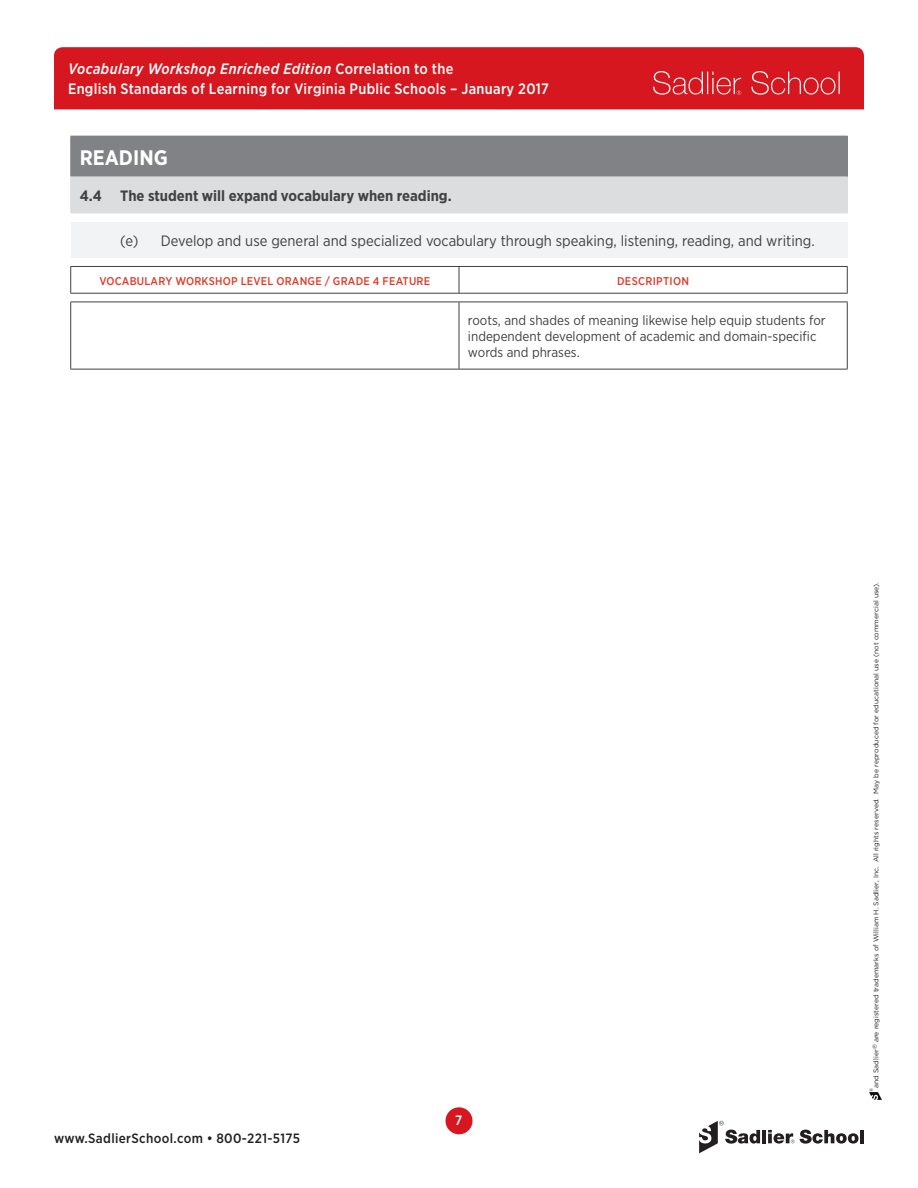
<style>
.page{position:relative;width:918px;height:1188px;background:#fff}
.page>*{position:absolute;margin:0;border:0;box-sizing:border-box;transform-origin:0 0}
.t1{font:700 21px "Gotham Narrow";color:#fff}
.t2{font:500 15px/19.8px "Gotham Narrow";letter-spacing:.02em;color:#fff}
.t3{font:15px "Gotham Narrow";color:#414142}
.t4{font:700 15px "Gotham Narrow";color:#414142}
.Description_text{font:13.5px/16.2px "Gotham Narrow";color:#414142}
.t5{font:500 13.5px "Gotham Narrow";letter-spacing:.025em;color:#231f20}
.t6{font:500 13.5px "Gotham Narrow";color:#fff}
.Table_header{font:500 11.25px "Gotham Narrow";letter-spacing:.02em;color:#dd3c2a}
.t7{font:6.9px "Gotham";color:#231f20}
.t8{font:4.8px "Gotham";color:#231f20}
.s1{font-style:italic}
</style>
<div class="page">
<svg style="left:869px;top:1093px;width:13px;height:7px"></svg>
<svg style="left:699px;top:1121px;width:61px;height:32px"></svg>
<hr style="left:762px;top:1130px;width:4px;height:13px;background:#231f20">
<svg style="left:800px;top:1130px;width:59px;height:14px"></svg>
<hr style="left:860px;top:1130px;width:4px;height:13px;background:#231f20">
<svg style="left:768px;top:1130px;width:26px;height:14px"></svg>
<div style="left:446px;top:1107px;width:27px;height:27px;background:#d7171f;border-radius:50%"></div>
<div style="left:54px;top:47px;width:810px;height:62px;background:#d7171f"></div>
<svg style="left:653px;top:71px;width:88px;height:24px;background:#dd3f45"></svg>
<svg style="left:751px;top:71px;width:89px;height:24px;background:#dc3940"></svg>
<div style="left:71px;top:136px;width:776px;height:41px;background:#808285"></div>
<div style="left:71px;top:177px;width:776px;height:36px;background:#dcdddf"></div>
<hr style="left:70px;top:136px;width:778px;height:1px;background:#808285">
<hr style="left:847px;top:137px;width:1px;height:40px;background:#808285">
<hr style="left:70px;top:137px;width:1px;height:40px;background:#808285">
<hr style="left:70px;top:177px;width:1px;height:36px;background:#dcdddf">
<hr style="left:847px;top:177px;width:1px;height:36px;background:#dcdddf">
<hr style="left:70px;top:213px;width:778px;height:1px;background:#dcdddf">
<div style="left:71px;top:222px;width:776px;height:36px;background:#f2f3f4"></div>
<hr style="left:70px;top:302px;width:389px;height:1px;background:#414142">
<hr style="left:459px;top:302px;width:389px;height:1px;background:#414142">
<hr style="left:70px;top:302px;width:1px;height:67px;background:#414142">
<hr style="left:459px;top:302px;width:1px;height:67px;background:#414142">
<hr style="left:847px;top:302px;width:1px;height:67px;background:#414142">
<hr style="left:70px;top:369px;width:389px;height:1px;background:#414142">
<hr style="left:459px;top:369px;width:389px;height:1px;background:#414142">
<hr style="left:70px;top:266px;width:389px;height:1px;background:#414142">
<hr style="left:459px;top:266px;width:389px;height:1px;background:#414142">
<svg style="left:70px;top:267px;width:1px;height:26px"></svg>
<svg style="left:847px;top:267px;width:1px;height:26px"></svg>
<hr style="left:70px;top:293px;width:389px;height:1px;background:#414142">
<hr style="left:459px;top:293px;width:389px;height:1px;background:#414142">
<svg style="left:459px;top:267px;width:1px;height:26px"></svg>
<h2 class="t2" style="left:68px;top:59px;width:482px"><span class="s1">Vocabulary Workshop Enriched Edition</span> Correlation to the<br>English Standards of Learning for Virginia Public Schools – January 2017</h2>
<h1 class="t1" style="left:80px;top:144px;width:90px">READING</h1>
<h2 class="t4" style="left:80px;top:186px;width:374px">4.4 The student will expand vocabulary when reading.</h2>
<p class="t3" style="left:120px;top:231px;width:696px">(e) Develop and use general and specialized vocabulary through speaking, listening, reading, and writing.</p>
<p class="Table_header" style="left:99px;top:273px;width:332px">VOCABULARY WORKSHOP LEVEL ORANGE / GRADE 4 FEATURE</p>
<p class="Table_header" style="left:617px;top:273px;width:74px">DESCRIPTION</p>
<p class="Description_text" style="left:468px;top:312px;width:359px">roots, and shades of meaning likewise help equip students for independent development of academic and domain-specific words and phrases.</p>
<h3 class="t5" style="left:54px;top:1129px;width:248px">www.SadlierSchool.com • 800-221-5175</h3>
<h3 class="t6" style="left:455px;top:1112px;width:9px">7</h3>
<p class="t7" style="left:872px;top:1088px;width:507px;rotate:-90deg">and Sadlier<sup>®</sup> are registered trademarks of William H. Sadlier, Inc. All rights reserved. May be reproduced for educational use (not commercial use).</p>
<p class="t8" style="left:868px;top:1092px;width:6px;rotate:-90deg">®</p>
</div>
